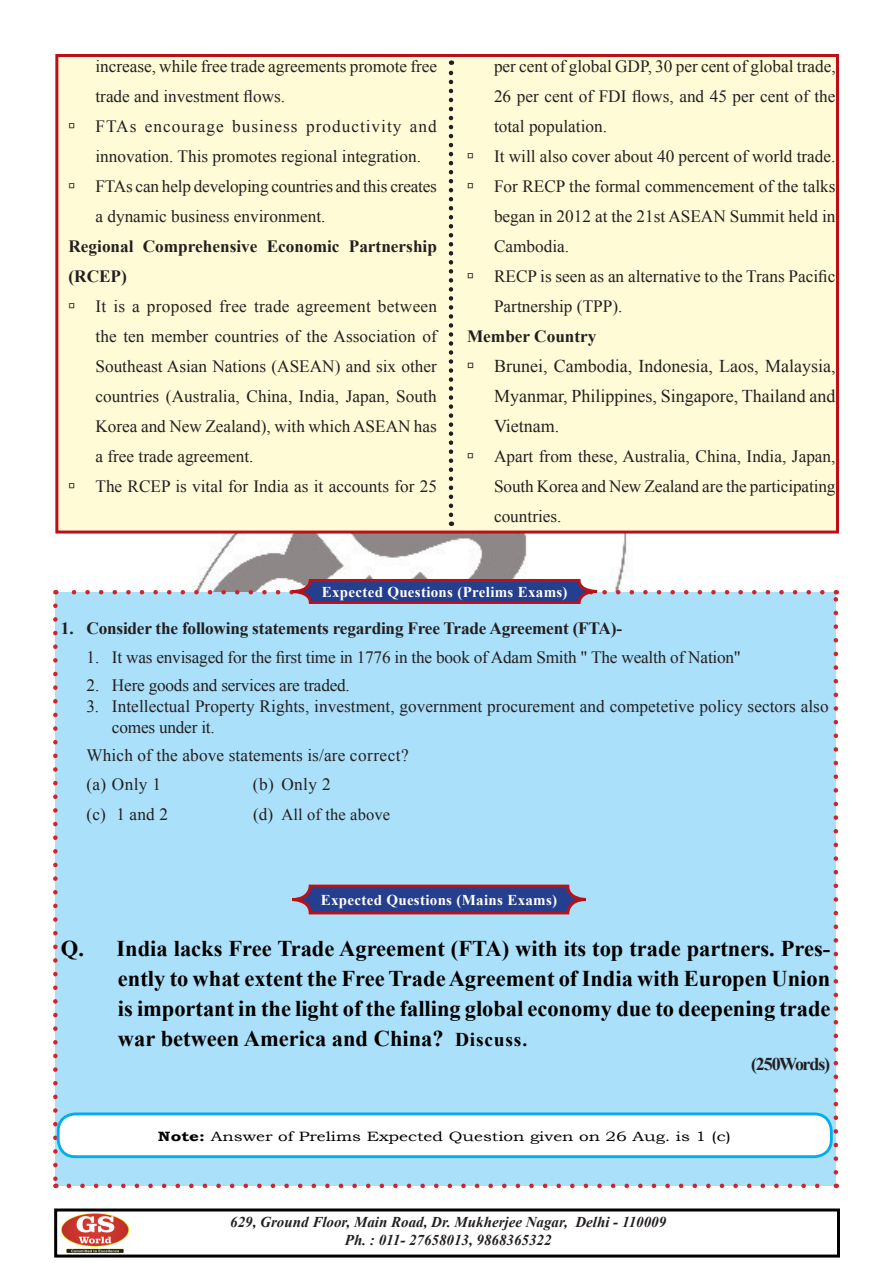
<style>
.page{position:relative;width:893px;height:1263px;background:#fff}
.page>*{position:absolute;margin:0;border:0;box-sizing:border-box;transform-origin:0 0}
.t1{font:700 22.5px/30px "Times New Roman";color:#000;text-align:justify}
.t2{font:18px/30px "Times New Roman";color:#231f20;text-align:justify}
.t3{font:700 18px "Times New Roman";letter-spacing:-.06em;color:#231f20}
.t4{font:17.25px/30px "Times New Roman";color:#231f20}
.t5{font:700 17.25px/30px "Times New Roman";letter-spacing:-.01em;color:#231f20}
.t6{font:16.5px "Times New Roman";letter-spacing:.005em;color:#231f20}
.t7{font:italic 700 15px/18px "Times New Roman";color:#231f20;text-align:center}
.t8{font:700 15px "Times New Roman";letter-spacing:.02em;color:#fff}
.t9{font:13.5px "Bookman Old Style";color:#000;scale:1.27 1}
.s1{font-size:17.25px}
.s2{font-size:19.5px}
.s3{font-weight:700}
</style>
<div class="page">
<div style="left:54px;top:1208px;width:786px;height:49px;border:3px solid #000"></div>
<img style="left:106px;top:533px;width:687px;height:44px">
<img style="left:62px;top:1213px;width:66px;height:39px">
<div style="left:55px;top:54px;width:784px;height:479px;background:#fffbd6;border:3px solid #bb1018"></div>
<svg style="left:449px;top:60px;width:4px;height:455px"></svg>
<div style="left:53px;top:577px;width:785px;height:611px;background:#aae0f9"></div>
<div style="left:58px;top:1114px;width:773px;height:43px;background:#fff;border-radius:17px"></div>
<div style="left:57px;top:1112px;width:776px;height:46px;border:3px solid #00aeef;border-radius:17px"></div>
<p class="t4" style="left:95px;top:51px;width:343px">increase, while free trade agreements promote free trade and investment flows.<br>FTAs encourage business productivity and innovation. This promotes regional integration.<br>FTAs can help developing countries and this creates a dynamic business environment.</p>
<p class="t5" style="left:68px;top:231px;width:370px">Regional Comprehensive Economic Partnership (RCEP)</p>
<p class="t4" style="left:95px;top:291px;width:343px">It is a proposed free trade agreement between the ten member countries of the Association of Southeast Asian Nations (ASEAN) and six other countries (Australia, China, India, Japan, South Korea and New Zealand), with which ASEAN has a free trade agreement.<br>The RCEP is vital for India as it accounts for 25</p>
<p class="t4" style="left:494px;top:51px;width:343px">per cent of global GDP, 30 per cent of global trade, 26 per cent of FDI flows, and 45 per cent of the total population.<br>It will also cover about 40 percent of world trade.<br>For RECP the formal commencement of the talks began in 2012 at the 21st ASEAN Summit held in Cambodia.<br>RECP is seen as an alternative to the Trans Pacific Partnership (TPP).</p>
<p class="t5" style="left:467px;top:321px;width:131px">Member Country</p>
<p class="t2" style="left:494px;top:351px;width:343px">Brunei, Cambodia, Indonesia, Laos, Malaysia, Myanmar, Philippines, Singapore, Thailand and Vietnam.</p>
<p class="t4" style="left:494px;top:441px;width:343px;text-align:justify">Apart from these, Australia, China, India, Japan, South Korea and New Zealand are the participating countries.</p>
<p class="t8" style="left:322px;top:581px;width:247px">Expected Questions (Prelims Exams)</p>
<p class="t5" style="left:61px;top:613px;width:563px">1. Consider the following statements regarding Free Trade Agreement (FTA)-</p>
<p class="t4" style="left:86px;top:642px;width:656px">1. It was envisaged for the first time in 1776 in the book of Adam Smith " The wealth of Nation"</p>
<p class="t4" style="left:86px;top:670px;width:265px">2. Here goods and services are traded.</p>
<p class="t4" style="left:112px;top:696px;width:718px;line-height:20.7px;text-indent:-26px">3. Intellectual Property Rights, investment, government procurement and competetive policy sectors also comes under it.</p>
<p class="t4" style="left:86px;top:741px;width:324px;line-height:28.5px">Which of the above statements is/are correct? (a) Only 1</p>
<p class="t4" style="left:253px;top:769px;width:79px">(b) Only 2</p>
<p class="t4" style="left:86px;top:799px;width:83px">(c) 1 and 2</p>
<p class="t6" style="left:253px;top:804px;width:139px"><span class="s1">(d)</span> All of the above</p>
<p class="t8" style="left:321px;top:889px;width:238px">Expected Questions (Mains Exams)</p>
<p class="t1" style="left:118px;top:933px;width:714px;text-indent:-57px">Q. India lacks Free Trade Agreement (FTA) with its top trade partners. Pres&shy;ently to what extent the Free Trade Agreement of India with Europen Union is important in the light of the falling global economy due to deepening trade war between America and China? <span class="s2">Discuss.</span></p>
<p class="t3" style="left:751px;top:1051px;width:81px">(250 Words)</p>
<p class="t9" style="left:158px;top:1127px;width:453px"><span class="s3">Note:</span> Answer of Prelims Expected Question given on 26 Aug. is 1 (c)</p>
<p class="t7" style="left:230px;top:1212px;width:437px">629, Ground Floor, Main Road, Dr. Mukherjee Nagar, Delhi - 110009<br>Ph. : 011- 27658013, 9868365322</p>
</div>
